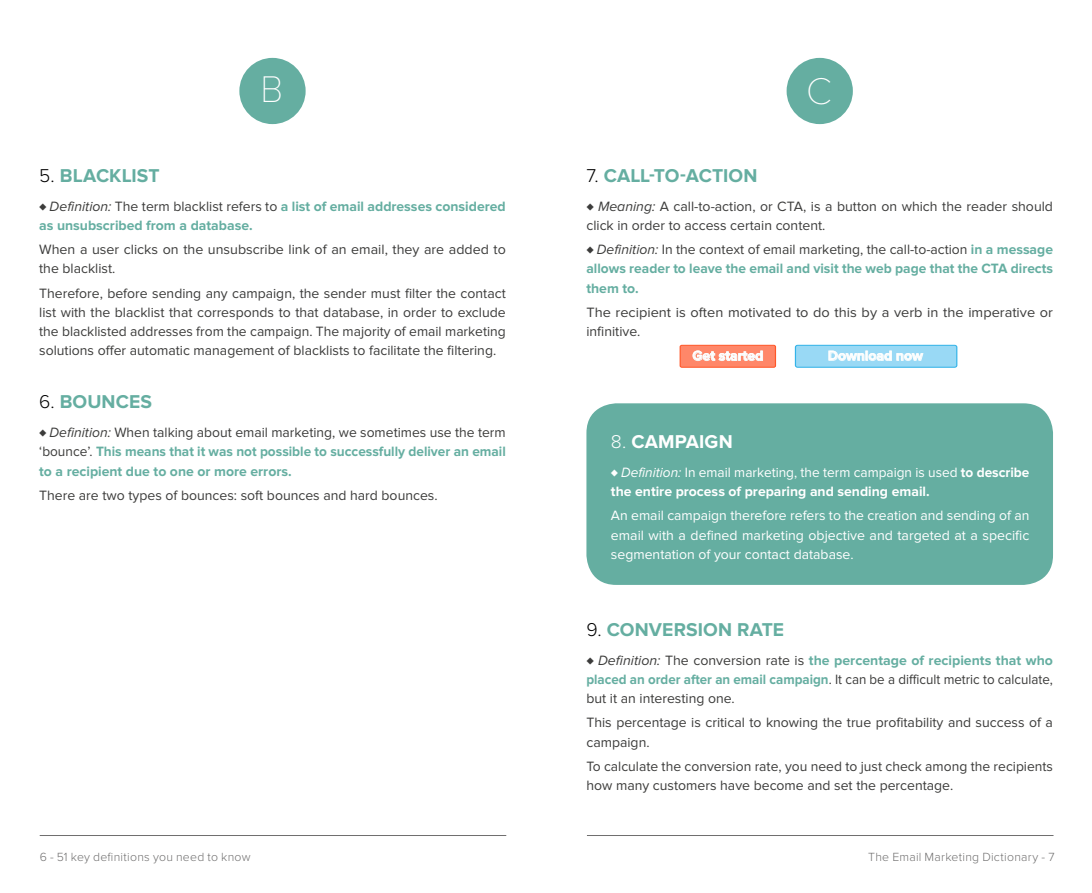
<style>
.page{position:relative;width:1092px;height:893px;background:#fff}
.page>*{position:absolute;margin:0;border:0;box-sizing:border-box;transform-origin:0 0}
.t1{font:100 38.5px "Proxima Nova T";color:#fff}
.t2{font:700 19.25px "Proxima Nova";letter-spacing:.005em;color:#65aea1}
.t3{font:700 19.25px "Proxima Nova";letter-spacing:.005em;color:#fff}
.t4{font:14px/19.2px "Proxima Nova";color:#3c3c3b}
.t5{font:700 14px/19.2px "Proxima Nova";color:#65aea1;text-align:justify}
.t6{font:14px/19.2px "Proxima Nova";color:#fff;text-align:justify}
.t7{font:700 14px/19.2px "Proxima Nova";color:#fff}
.t8{font:14px/19.2px "Proxima Nova";color:#3c3c3b;scale:1.04 1}
.t9{font:300 12.25px "Proxima Nova";letter-spacing:.02em;color:#706f6f}
.s1{font-weight:300;color:#000}
.s2{font-weight:400;font-style:italic;color:#3c3c3b}
.s3{font-weight:400;color:#3c3c3b}
.s4{font-style:italic}
.s5{font-weight:300}
.s6{font-weight:400;font-style:italic}
.s7{font-weight:400}
.s8{font-weight:700;color:#65aea1}
</style>
<div class="page">
<hr style="left:40px;top:835px;width:466px;height:1px;background:#706f6f">
<hr style="left:587px;top:835px;width:466px;height:1px;background:#706f6f">
<div style="left:586px;top:403px;width:466px;height:182px;background:#65aea1;border-radius:30px"></div>
<div style="left:239px;top:58px;width:66px;height:66px;background:#65aea1;border-radius:50%"></div>
<div style="left:786px;top:58px;width:66px;height:66px;background:#65aea1;border-radius:50%"></div>
<svg style="left:679px;top:345px;width:97px;height:23px;background:#fc967c"></svg>
<svg style="left:794px;top:345px;width:163px;height:23px;background:#9bd9f4"></svg>
<h1 class="t1" style="left:260px;top:67px;width:24px">B</h1>
<h2 class="t2" style="left:39px;top:164px;width:122px"><span class="s1">5.</span> BLACKLIST</h2>
<p class="t5" style="left:39px;top:197px;width:468px"><span class="s2">♦ Definition:</span> <span class="s3">The term blacklist refers to</span> a list of email addresses considered as unsubscribed from a database.</p>
<p class="t4" style="left:39px;top:240px;width:468px">When a user clicks on the unsubscribe link of an email, they are added to the blacklist.</p>
<p class="t4" style="left:39px;top:284px;width:468px;text-align:justify">Therefore, before sending any campaign, the sender must filter the contact list with the blacklist that corresponds to that database, in order to exclude the blacklisted addresses from the campaign. The majority of email marketing solutions offer automatic management of blacklists to facilitate the filtering.</p>
<h2 class="t2" style="left:39px;top:390px;width:114px"><span class="s1">6.</span> BOUNCES</h2>
<p class="t5" style="left:39px;top:423px;width:468px"><span class="s2">♦ Definition:</span> <span class="s3">When talking about email marketing, we sometimes use the term ‘bounce’.</span> This means that it was not possible to successfully deliver an email to a recipient due to one or more errors.</p>
<p class="t4" style="left:39px;top:486px;width:400px">There are two types of bounces: soft bounces and hard bounces.</p>
<h1 class="t1" style="left:806px;top:69px;width:27px">C</h1>
<h2 class="t2" style="left:586px;top:164px;width:172px"><span class="s1">7.</span> CALL-TO-ACTION</h2>
<p class="t4" style="left:586px;top:197px;width:468px"><span class="s4">♦ Meaning:</span> A call-to-action, or CTA, is a button on which the reader should click in order to access certain content.</p>
<p class="t5" style="left:586px;top:240px;width:468px"><span class="s2">♦ Definition:</span> <span class="s3">In the context of email marketing, the call-to-action</span> in a message allows reader to leave the email and visit the web page that the CTA directs them to.</p>
<p class="t8" style="left:586px;top:303px;width:450px">The recipient is often motivated to do this by a verb in the imperative or infinitive.</p>
<p class="t7" style="left:692px;top:346px;width:72px">Get started</p>
<p class="t7" style="left:827px;top:346px;width:96px">Download now</p>
<h2 class="t3" style="left:611px;top:430px;width:123px"><span class="s5">8.</span> CAMPAIGN</h2>
<p class="t7" style="left:611px;top:463px;width:420px"><span class="s6">♦ Definition:</span> <span class="s7">In email marketing, the term campaign is used</span> to describe the entire process of preparing and sending email.</p>
<p class="t6" style="left:611px;top:506px;width:420px">An email campaign therefore refers to the creation and sending of an email with a defined marketing objective and targeted at a specific segmentation of your contact database.</p>
<h2 class="t2" style="left:586px;top:618px;width:199px"><span class="s1">9.</span> CONVERSION RATE</h2>
<p class="t4" style="left:586px;top:651px;width:468px;text-align:justify"><span class="s4">♦ Definition:</span> The conversion rate is <span class="s8">the percentage of recipients that who placed an order after an email campaign</span>. It can be a difficult metric to calculate, but it an interesting one.</p>
<p class="t4" style="left:586px;top:713px;width:468px">This percentage is critical to knowing the true profitability and success of a campaign.</p>
<p class="t4" style="left:586px;top:757px;width:468px">To calculate the conversion rate, you need to just check among the recipients how many customers have become and set the percentage.</p>
<p class="t9" style="left:40px;top:850px;width:212px">6 - 51 key definitions you need to know</p>
<p class="t9" style="left:868px;top:850px;width:188px">The Email Marketing Dictionary - 7</p>
</div>
